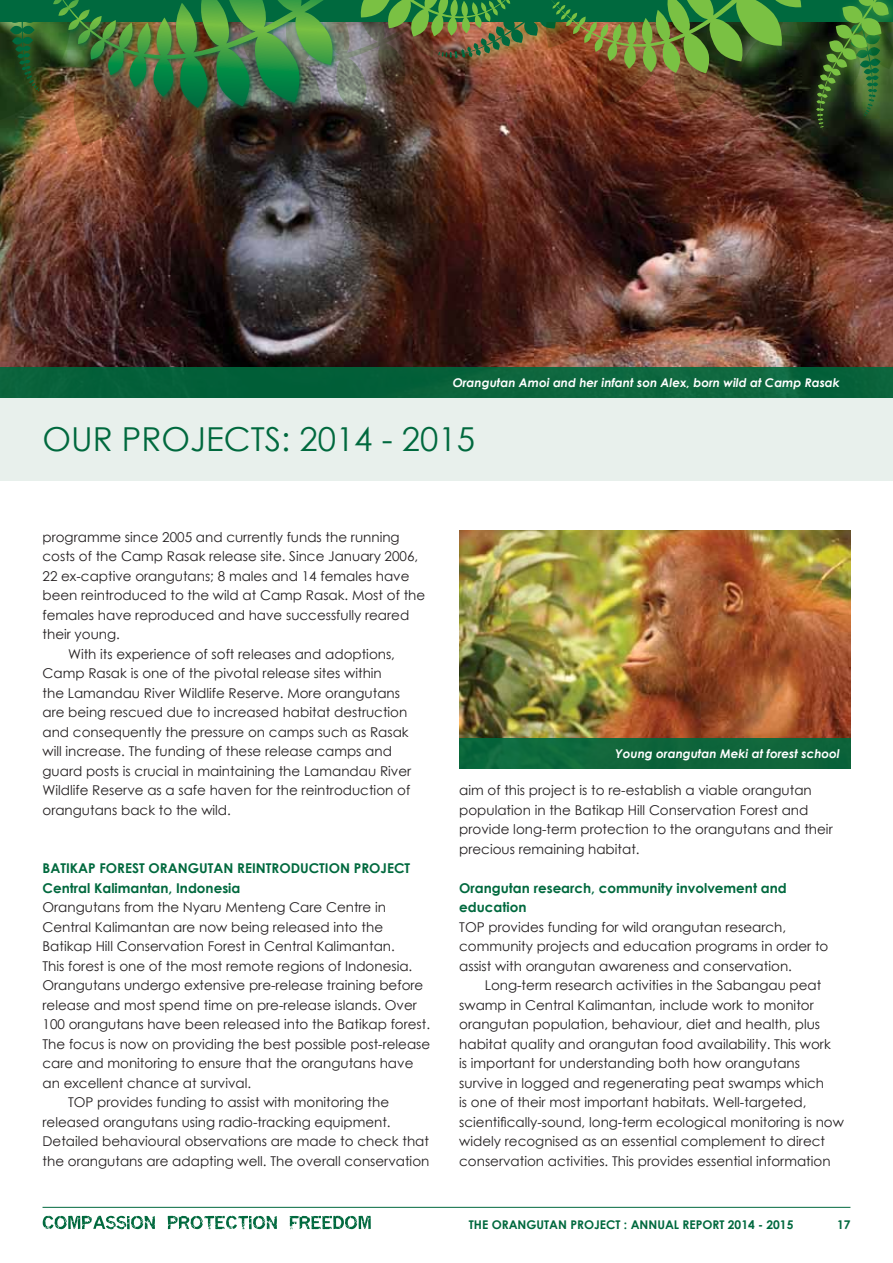
<style>
.page{position:relative;width:893px;height:1263px;background:#fff}
.page>*{position:absolute;margin:0;border:0;box-sizing:border-box;transform-origin:0 0}
.t1{font:33px "Century Gothic";color:#00693e}
.t2{font:13.5px/19.5px "Century Gothic";color:#231f20}
.t3{font:700 13.5px/19.5px "Century Gothic";color:#00693e}
.t4{font:italic 700 12px "Century Gothic";color:#fff}
.t5{font:700 12px "Century Gothic";color:#00693e}
</style>
<div class="page">
<img style="left:0;top:118px;width:893px;height:249px">
<div style="left:0;top:367px;width:893px;height:31px;background:#07623a"></div>
<div style="left:0;top:398px;width:893px;height:82px;background:#e8f0ec"></div>
<img style="left:459px;top:530px;width:391px;height:208px">
<div style="left:459px;top:738px;width:391px;height:30px;background:#0f663b"></div>
<img style="left:0;top:21px;width:524px;height:138px">
<div style="left:2px;top:0;width:50px;height:103px;background:#7ac143;opacity:.5"></div>
<svg style="left:7px;top:21px;width:33px;height:72px;background:#235124"></svg>
<svg style="left:485px;top:21px;width:326px;height:97px;background:#673825"></svg>
<div style="left:0;top:0;width:893px;height:21px;background:#00693e"></div>
<img style="left:379px;top:0;width:431px;height:73px">
<div style="left:40px;top:0;width:339px;height:114px;background:#00693e;opacity:.75"></div>
<img style="left:58px;top:0;width:252px;height:108px">
<div style="left:811px;top:0;width:82px;height:142px;background:#7ac143;opacity:.5"></div>
<svg style="left:816px;top:0;width:77px;height:133px;background:#35632b"></svg>
<svg style="left:43px;top:1216px;width:328px;height:13px"></svg>
<hr style="left:43px;top:1207px;width:807px;height:1px;background:#00693e">
<p class="t4" style="left:453px;top:373px;width:389px">Orangutan Amoi and her infant son Alex, born wild at Camp Rasak</p>
<h1 class="t1" style="left:43px;top:416px;width:434px">OUR PROJECTS: 2014 - 2015</h1>
<p class="t2" style="left:43px;top:527px;width:359px">programme since 2005 and currently funds the running</p>
<p class="t2" style="left:43px;top:546px;width:377px">costs of the Camp Rasak release site. Since January 2006,</p>
<p class="t2" style="left:43px;top:566px;width:369px">22 ex-captive orangutans; 8 males and 14 females have</p>
<p class="t2" style="left:43px;top:585px;width:384px">been reintroduced to the wild at Camp Rasak. Most of the</p>
<p class="t2" style="left:43px;top:605px;width:368px">females have reproduced and have successfully reared</p>
<p class="t2" style="left:43px;top:624px;width:79px">their young.</p>
<p class="t2" style="left:68px;top:644px;width:328px">With its experience of soft releases and adoptions,</p>
<p class="t2" style="left:43px;top:663px;width:341px">Camp Rasak is one of the pivotal release sites within</p>
<p class="t2" style="left:43px;top:683px;width:359px">the Lamandau River Wildlife Reserve. More orangutans</p>
<p class="t2" style="left:43px;top:702px;width:366px">are being rescued due to increased habitat destruction</p>
<p class="t2" style="left:43px;top:722px;width:368px">and consequently the pressure on camps such as Rasak</p>
<p class="t2" style="left:43px;top:741px;width:351px">will increase. The funding of these release camps and</p>
<p class="t2" style="left:43px;top:761px;width:370px">guard posts is crucial in maintaining the Lamandau River</p>
<p class="t2" style="left:43px;top:780px;width:369px">Wildlife Reserve as a safe haven for the reintroduction of</p>
<p class="t2" style="left:43px;top:800px;width:190px">orangutans back to the wild.</p>
<p class="t3" style="left:43px;top:858px;width:369px">BATIKAP FOREST ORANGUTAN REINTRODUCTION PROJECT<br>Central Kalimantan, Indonesia</p>
<p class="t2" style="left:43px;top:897px;width:345px">Orangutans from the Nyaru Menteng Care Centre in</p>
<p class="t2" style="left:43px;top:917px;width:342px">Central Kalimantan are now being released into the</p>
<p class="t2" style="left:43px;top:936px;width:354px">Batikap Hill Conservation Forest in Central Kalimantan.</p>
<p class="t2" style="left:43px;top:956px;width:371px">This forest is one of the most remote regions of Indonesia.</p>
<p class="t2" style="left:43px;top:975px;width:382px">Orangutans undergo extensive pre-release training before</p>
<p class="t2" style="left:43px;top:995px;width:376px">release and most spend time on pre-release islands. Over</p>
<p class="t2" style="left:43px;top:1014px;width:389px">100 orangutans have been released into the Batikap forest.</p>
<p class="t2" style="left:43px;top:1034px;width:389px">The focus is now on providing the best possible post-release</p>
<p class="t2" style="left:43px;top:1053px;width:372px">care and monitoring to ensure that the orangutans have</p>
<p class="t2" style="left:43px;top:1073px;width:210px">an excellent chance at survival.</p>
<p class="t2" style="left:68px;top:1092px;width:323px">TOP provides funding to assist with monitoring the</p>
<p class="t2" style="left:43px;top:1112px;width:350px">released orangutans using radio-tracking equipment.</p>
<p class="t2" style="left:43px;top:1131px;width:388px">Detailed behavioural observations are made to check that</p>
<p class="t2" style="left:43px;top:1151px;width:388px">the orangutans are adapting well. The overall conservation</p>
<p class="t4" style="left:615px;top:744px;width:226px">Young orangutan Meki at forest school</p>
<p class="t2" style="left:459px;top:780px;width:375px">aim of this project is to re-establish a viable orangutan population in the Batikap Hill Conservation Forest and provide long-term protection to the orangutans and their precious remaining habitat.</p>
<p class="t3" style="left:459px;top:877px;width:329px">Orangutan research, community involvement and education</p>
<p class="t2" style="left:459px;top:917px;width:371px">TOP provides funding for wild orangutan research, community projects and education programs in order to assist with orangutan awareness and conservation.</p>
<p class="t2" style="left:459px;top:975px;width:386px;text-indent:26px">Long-term research activities in the Sabangau peat swamp in Central Kalimantan, include work to monitor orangutan population, behaviour, diet and health, plus habitat quality and orangutan food availability. This work<br>is important for understanding both how orangutans survive in logged and regenerating peat swamps which<br>is one of their most important habitats. Well-targeted, scientifically-sound, long-term ecological monitoring is now widely recognised as an essential complement to direct conservation activities. This provides essential information</p>
<p class="t5" style="left:469px;top:1215px;width:326px">THE ORANGUTAN PROJECT : ANNUAL REPORT 2014 - 2015</p>
<p class="t5" style="left:837px;top:1215px;width:15px">17</p>
</div>
